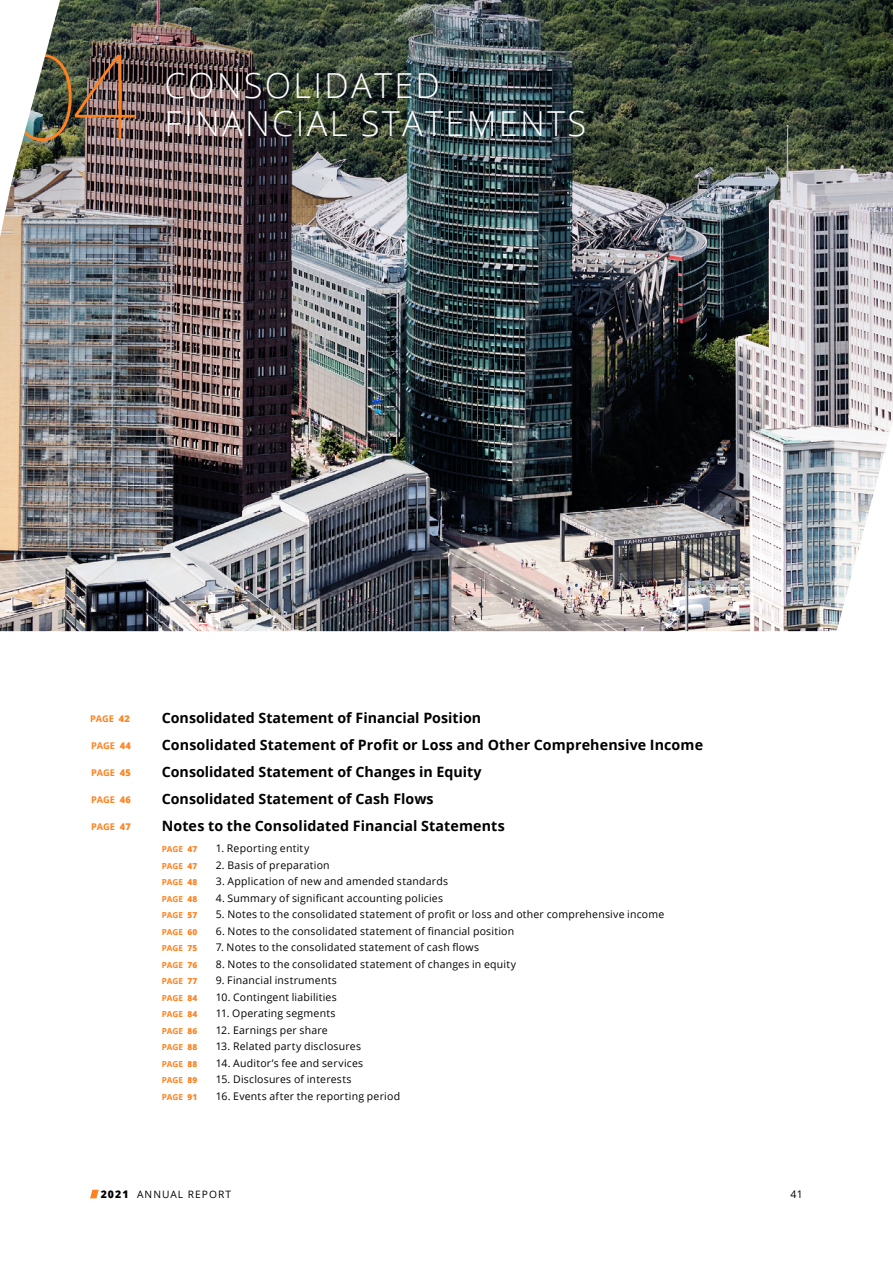
<style>
.page{position:relative;width:893px;height:1263px;background:#fff}
.page>*{position:absolute;margin:0;border:0;box-sizing:border-box;transform-origin:0 0}
.t1{font:200 120px "SF Pro Display";color:#ff8220}
.t2{font:300 34.5px/37.5px "Open Sans";letter-spacing:.065em;color:#fff}
.t3{font:700 14.25px/27px "Open Sans";color:#000}
.t4{font:10.5px "Open Sans";letter-spacing:.02em;color:#000}
.t5{font:10.2px "Open Sans";letter-spacing:.1em;color:#000}
.t6{font:700 9.3px "Open Sans";color:#ff8220}
.t7{font:700 8.25px "Open Sans";color:#ff8220}
.s1{font-weight:800}
.s2{font-weight:800;font-size:10.5px}
</style>
<div class="page">
<img style="left:0;top:0;width:893px;height:631px">
<img style="left:0;top:0;width:76px;height:296px">
<svg style="left:90px;top:1190px;width:9px;height:8px"></svg>
<h1 class="t1" style="left:8px;top:28px;width:133px">04</h1>
<h2 class="t2" style="left:165px;top:66px;width:423px">CONSOLIDATED<br>FINANCIAL STATEMENTS</h2>
<p class="t6" style="left:90px;top:712px;width:41px">PAGE <span class="s1">42</span></p>
<p class="t6" style="left:91px;top:739px;width:41px">PAGE <span class="s1">44</span></p>
<p class="t6" style="left:91px;top:766px;width:41px">PAGE <span class="s1">45</span></p>
<p class="t6" style="left:91px;top:793px;width:41px">PAGE <span class="s1">46</span></p>
<p class="t6" style="left:91px;top:820px;width:41px">PAGE <span class="s1">47</span></p>
<p class="t3" style="left:162px;top:704px;width:543px">Consolidated Statement of Financial Position<br>Consolidated Statement of Profit or Loss and Other Comprehensive Income Consolidated Statement of Changes in Equity<br>Consolidated Statement of Cash Flows<br>Notes to the Consolidated Financial Statements</p>
<p class="t7" style="left:162px;top:843px;width:37px">PAGE <span class="s1">47</span></p>
<p class="t4" style="left:216px;top:841px;width:95px">1. Reporting entity</p>
<p class="t7" style="left:162px;top:860px;width:37px">PAGE <span class="s1">47</span></p>
<p class="t4" style="left:216px;top:857px;width:115px">2. Basis of preparation</p>
<p class="t7" style="left:162px;top:876px;width:37px">PAGE <span class="s1">48</span></p>
<p class="t4" style="left:216px;top:874px;width:234px">3. Application of new and amended standards</p>
<p class="t7" style="left:162px;top:893px;width:37px">PAGE <span class="s1">48</span></p>
<p class="t4" style="left:216px;top:890px;width:229px">4. Summary of significant accounting policies</p>
<p class="t7" style="left:162px;top:909px;width:37px">PAGE <span class="s1">57</span></p>
<p class="t4" style="left:216px;top:907px;width:450px">5. Notes to the consolidated statement of profit or loss and other comprehensive income</p>
<p class="t7" style="left:162px;top:926px;width:37px">PAGE <span class="s1">60</span></p>
<p class="t4" style="left:216px;top:923px;width:300px">6. Notes to the consolidated statement of financial position</p>
<p class="t7" style="left:162px;top:942px;width:37px">PAGE <span class="s1">75</span></p>
<p class="t4" style="left:216px;top:940px;width:265px">7. Notes to the consolidated statement of cash flows</p>
<p class="t7" style="left:162px;top:959px;width:37px">PAGE <span class="s1">76</span></p>
<p class="t4" style="left:216px;top:956px;width:302px">8. Notes to the consolidated statement of changes in equity</p>
<p class="t7" style="left:162px;top:975px;width:37px">PAGE <span class="s1">77</span></p>
<p class="t4" style="left:216px;top:973px;width:123px">9. Financial instruments</p>
<p class="t7" style="left:162px;top:992px;width:37px">PAGE <span class="s1">84</span></p>
<p class="t4" style="left:216px;top:989px;width:123px">10. Contingent liabilities</p>
<p class="t7" style="left:162px;top:1008px;width:37px">PAGE <span class="s1">84</span></p>
<p class="t4" style="left:216px;top:1006px;width:121px">11. Operating segments</p>
<p class="t7" style="left:162px;top:1025px;width:37px">PAGE <span class="s1">86</span></p>
<p class="t4" style="left:216px;top:1022px;width:114px">12. Earnings per share</p>
<p class="t7" style="left:162px;top:1041px;width:37px">PAGE <span class="s1">88</span></p>
<p class="t4" style="left:216px;top:1039px;width:147px">13. Related party disclosures</p>
<p class="t7" style="left:162px;top:1058px;width:37px">PAGE <span class="s1">88</span></p>
<p class="t4" style="left:216px;top:1055px;width:149px">14. Auditor’s fee and services</p>
<p class="t7" style="left:162px;top:1074px;width:37px">PAGE <span class="s1">89</span></p>
<p class="t4" style="left:216px;top:1072px;width:137px">15. Disclosures of interests</p>
<p class="t7" style="left:162px;top:1091px;width:37px">PAGE <span class="s1">91</span></p>
<p class="t4" style="left:216px;top:1088px;width:186px">16. Events after the reporting period</p>
<p class="t5" style="left:101px;top:1187px;width:132px"><span class="s2">2021</span> ANNUAL REPORT</p>
<p class="t4" style="left:790px;top:1187px;width:14px">41</p>
</div>
